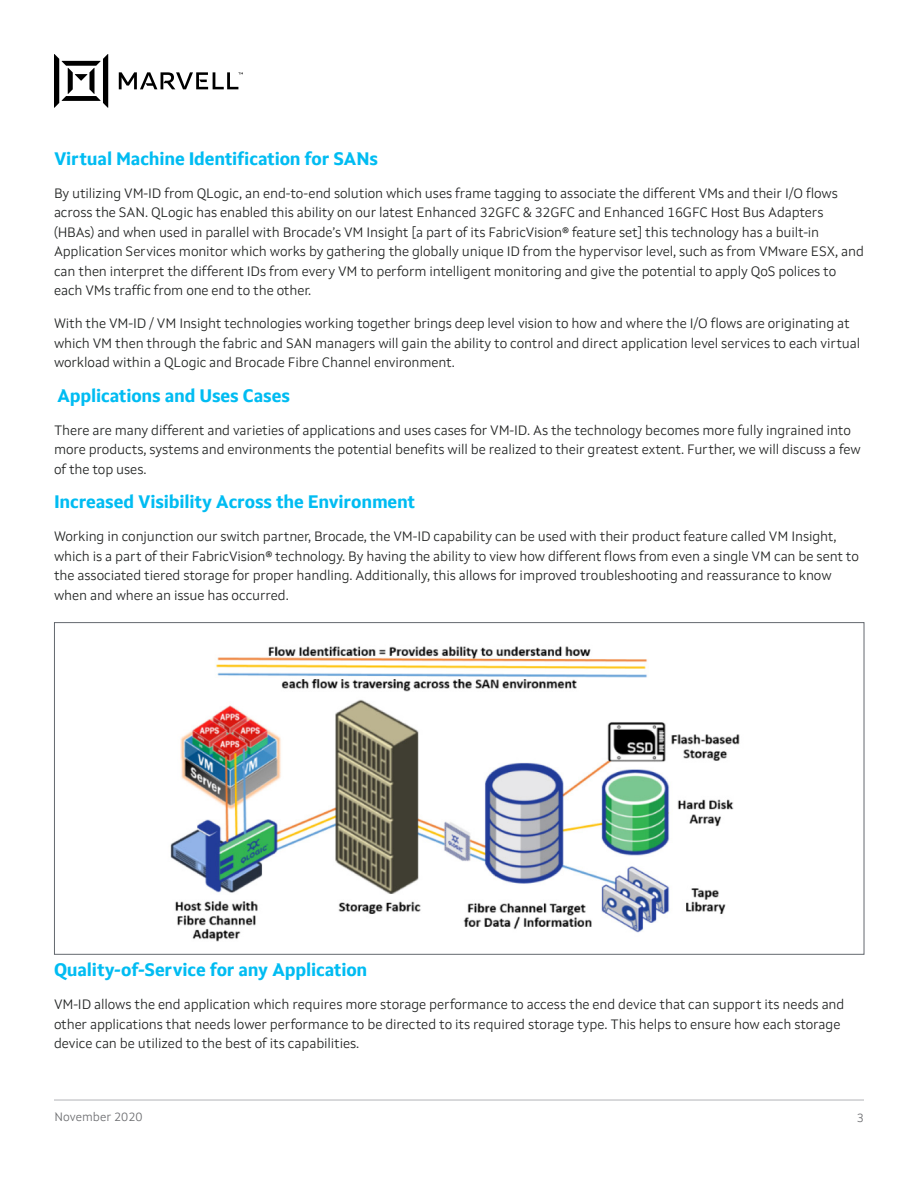
<style>
.page{position:relative;width:918px;height:1188px;background:#fff}
.page>*{position:absolute;margin:0;border:0;box-sizing:border-box;transform-origin:0 0}
.Body_Headings{font:700 18px "Setimo";letter-spacing:-.01em;color:#00bcf2}
.B1_Body1{font:700 18px "Setimo";letter-spacing:-.01em;color:#00bcf2}
.B1_Body1-2{font:300 13.5px/19.5px "Setimo";letter-spacing:-.01em;color:#212322}
.t1{font:300 12px "Setimo";color:#6c6d70}
</style>
<div class="page">
<svg style="left:54px;top:54px;width:189px;height:54px"></svg>
<hr style="left:54px;top:1100px;width:810px;height:1px;background:#b2b3b7">
<img style="left:170px;top:646px;width:570px;height:296px">
<h3 class="Body_Headings" style="left:54px;top:148px;width:326px">Virtual Machine Identification for SANs</h3>
<p class="B1_Body1-2" style="left:54px;top:183px;width:812px">By utilizing VM-ID from QLogic, an end-to-end solution which uses frame tagging to associate the different VMs and their I/O flows across the SAN. QLogic has enabled this ability on our latest Enhanced 32GFC &amp; 32GFC and Enhanced 16GFC Host Bus Adapters (HBAs) and when used in parallel with Brocade’s VM Insight [a part of its FabricVision® feature set] this technology has a built-in Application Services monitor which works by gathering the globally unique ID from the hypervisor level, such as from VMware ESX, and can then interpret the different IDs from every VM to perform intelligent monitoring and give the potential to apply QoS polices to each VMs traffic from one end to the other.</p>
<p class="B1_Body1-2" style="left:54px;top:314px;width:808px">With the VM-ID / VM Insight technologies working together brings deep level vision to how and where the I/O flows are originating at which VM then through the fabric and SAN managers will gain the ability to control and direct application level services to each virtual workload within a QLogic and Brocade Fibre Channel environment.</p>
<p class="B1_Body1" style="left:57px;top:385px;width:235px">Applications and Uses Cases</p>
<p class="B1_Body1-2" style="left:54px;top:420px;width:808px">There are many different and varieties of applications and uses cases for VM-ID. As the technology becomes more fully ingrained into more products, systems and environments the potential benefits will be realized to their greatest extent. Further, we will discuss a few of the top uses.</p>
<h3 class="Body_Headings" style="left:54px;top:491px;width:363px">Increased Visibility Across the Environment</h3>
<p class="B1_Body1-2" style="left:54px;top:527px;width:806px">Working in conjunction our switch partner, Brocade, the VM-ID capability can be used with their product feature called VM Insight, which is a part of their FabricVision® technology. By having the ability to view how different flows from even a single VM can be sent to the associated tiered storage for proper handling. Additionally, this allows for improved troubleshooting and reassurance to know when and where an issue has occurred.</p>
<p class="B1_Body1" style="left:54px;top:959px;width:315px">Quality-of-Service for any Application</p>
<p class="B1_Body1-2" style="left:54px;top:995px;width:792px">VM-ID allows the end application which requires more storage performance to access the end device that can support its needs and other applications that needs lower performance to be directed to its required storage type. This helps to ensure how each storage device can be utilized to the best of its capabilities.</p>
<p class="t1" style="left:55px;top:1110px;width:89px">November 2020</p>
<p class="t1" style="left:857px;top:1110px;width:9px">3</p>
</div>
